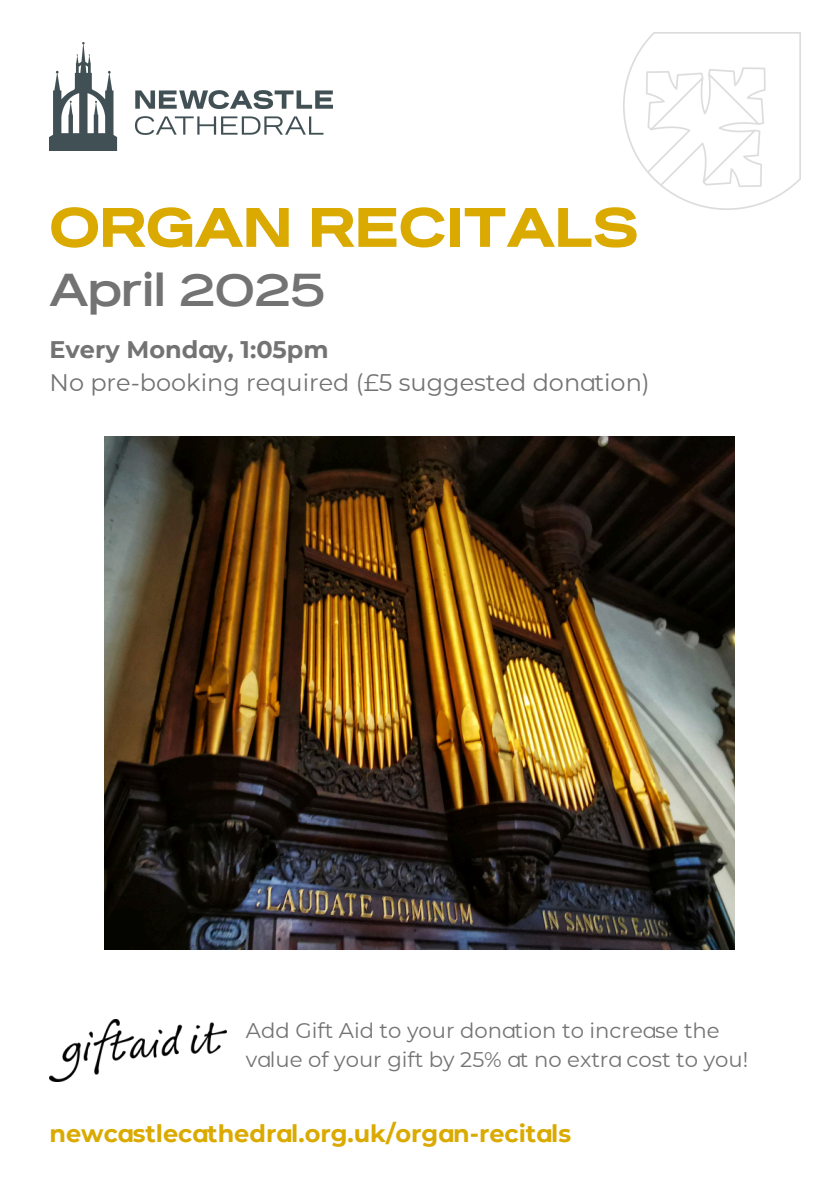
<style>
.page{position:relative;width:839px;height:1191px;background:#fff}
.page>*{position:absolute;margin:0;border:0;box-sizing:border-box;transform-origin:0 0}
.t1{font:900 55.6px "Reservation Wide";color:#daaa00}
.t2{font:700 45.8px "Reservation Wide";color:#737373}
.t3{font:24px/33px "Montserrat";color:#737373}
.t4{font:700 24px "Montserrat";color:#daaa00}
.t5{font:21.2px/28.4px "Montserrat";color:#737373}
.s1{font-weight:700}
</style>
<div class="page">
<img style="left:49px;top:42px;width:284px;height:108px">
<img style="left:49px;top:1020px;width:177px;height:61px">
<img style="left:623px;top:32px;width:177px;height:177px">
<img style="left:105px;top:436px;width:629px;height:513px">
<p class="t1" style="left:50px;top:195px;width:590px">ORGAN RECITALS</p>
<h2 class="t2" style="left:49px;top:270px;width:277px">April 2025</h2>
<h1 class="t3" style="left:49px;top:333px;width:601px"><span class="s1">Every Monday, 1:05pm<br></span>No pre-booking required (£5 suggested donation)</h1>
<h4 class="t5" style="left:246px;top:1017px;width:503px">Add Gift Aid to your donation to increase the value of your gift by 25% at no extra cost to you!</h4>
<p class="t4" style="left:49px;top:1119px;width:523px">newcastlecathedral.org.uk/organ-recitals</p>
</div>
